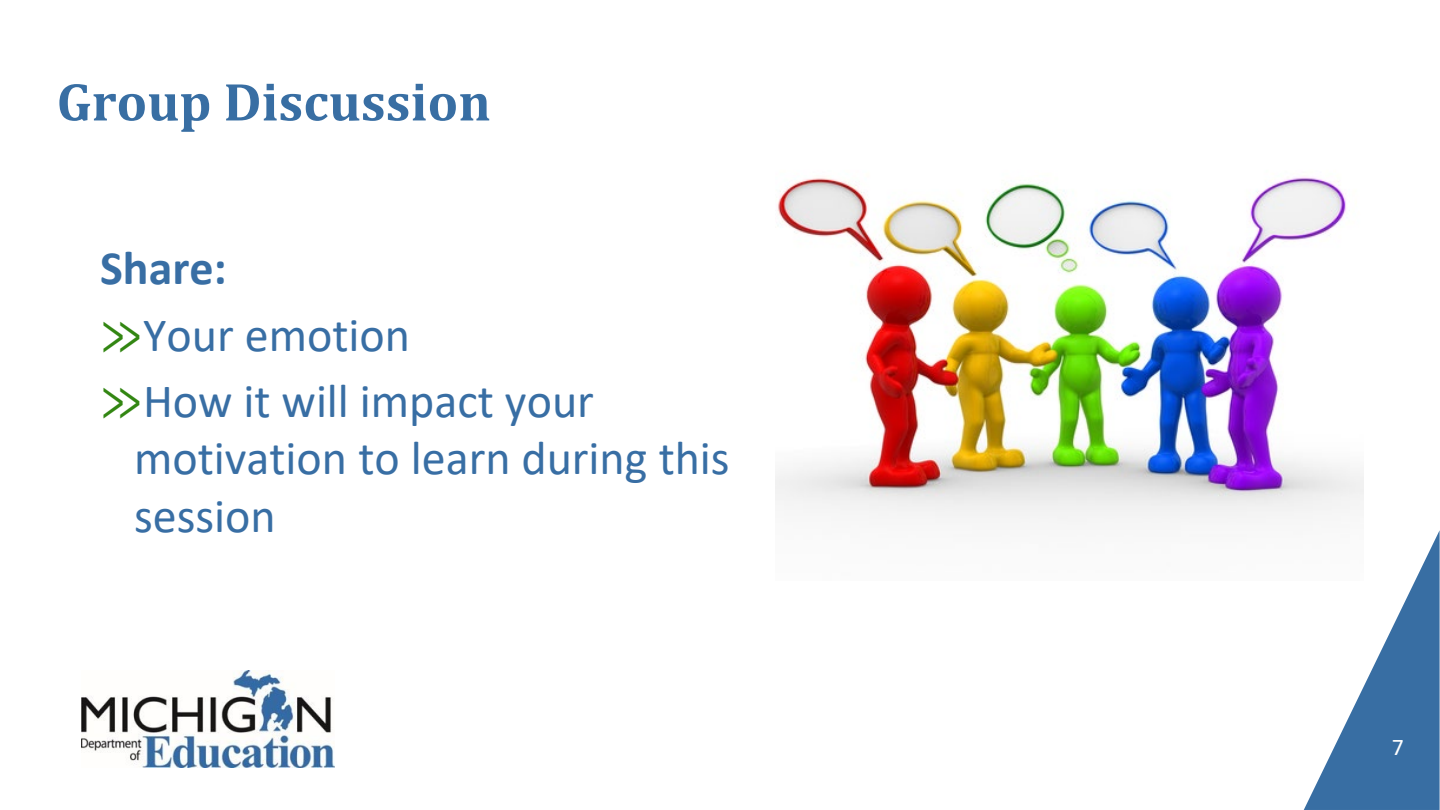
<style>
.page{position:relative;width:1440px;height:810px;background:#fff}
.page>*{position:absolute;margin:0;border:0;box-sizing:border-box;transform-origin:0 0}
.t1{font:700 54px "Cambria";color:#386ea3}
.t2{font:48px/66.4px "Calibri";color:#386ea4}
.t3{font:24px "Calibri";color:#fff}
.s1{font-weight:700}
.s2{font-family:"Cambria Math";color:#328612}
</style>
<div class="page">
<svg style="left:1304px;top:530px;width:136px;height:280px"></svg>
<img style="left:82px;top:670px;width:253px;height:97px">
<img style="left:776px;top:177px;width:588px;height:403px">
<p class="t1" style="left:57px;top:64px;width:436px">Group Discussion</p>
<p class="t2" style="left:100px;top:234px;width:495px"><span class="s1">Share:<br></span><span class="s2">≫</span>Your emotion<br><span class="s2">≫</span>How it will impact your</p>
<p class="t2" style="left:134px;top:428px;width:597px;line-height:57.9px">motivation to learn during this session</p>
<p class="t3" style="left:1392px;top:731px;width:14px">7</p>
</div>
